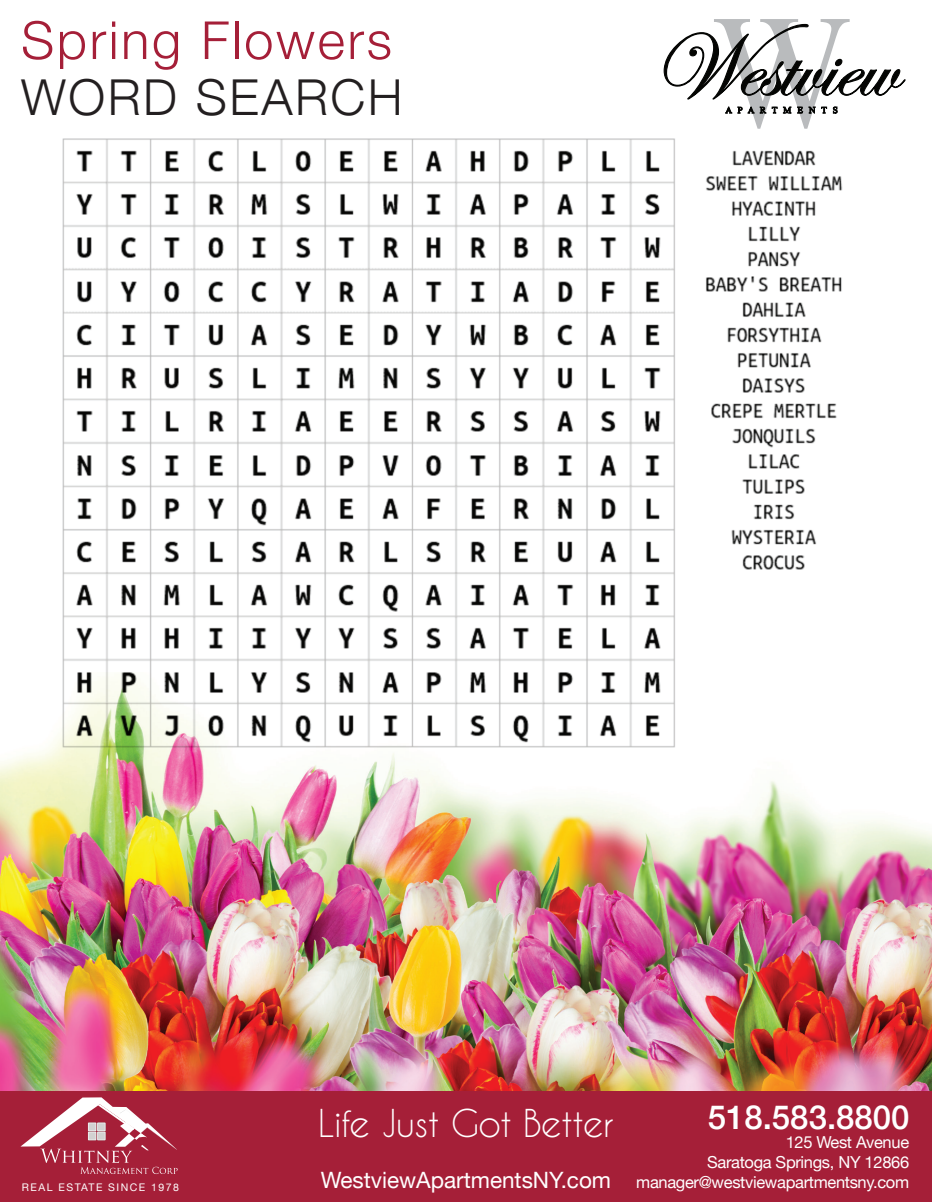
<style>
.page{position:relative;width:932px;height:1202px;background:#fff}
.page>*{position:absolute;margin:0;border:0;box-sizing:border-box;transform-origin:0 0}
.t1{font:300 52.5px "Helvetica Neue";letter-spacing:.05em;color:#a51f38}
.t2{font:300 49.5px "Helvetica Neue";letter-spacing:.05em;color:#231f20}
.t3{font:36px "Caviar Dreams";letter-spacing:-.02em;color:#fff}
.t4{font:500 33px "Helvetica Neue";color:#fff}
.t5{font:16.5px/19.8px "Helvetica Neue";letter-spacing:-.02em;color:#fff;text-align:right}
.t6{font:10.5px "Helvetica Neue";letter-spacing:.14em;color:#fff}
.s1{font-size:22.5px}
</style>
<div class="page">
<img style="left:0;top:735px;width:931px;height:356px">
<div style="left:0;top:1091px;width:932px;height:111px;background:#a51f38"></div>
<svg style="left:20px;top:1097px;width:158px;height:77px"></svg>
<div style="left:88px;top:1132px;width:8px;height:8px;border:1px solid #abaaa9"></div>
<div style="left:88px;top:1132px;width:8px;height:7px;border:1px solid #f3f4f4"></div>
<div style="left:89px;top:1132px;width:6px;height:7px;background:#d2d1d1"></div>
<div style="left:97px;top:1132px;width:8px;height:8px;border:1px solid #abaaa9"></div>
<div style="left:98px;top:1132px;width:7px;height:7px;background:#d2d1d1"></div>
<div style="left:97px;top:1122px;width:8px;height:8px;border:1px solid #abaaa9"></div>
<div style="left:98px;top:1123px;width:7px;height:7px;background:#d2d1d1"></div>
<div style="left:88px;top:1122px;width:8px;height:8px;border:1px solid #abaaa9"></div>
<div style="left:88px;top:1123px;width:8px;height:7px;border:1px solid #f3f4f4"></div>
<div style="left:89px;top:1123px;width:6px;height:7px;background:#d2d1d1"></div>
<svg style="left:663px;top:19px;width:243px;height:109px"></svg>
<img style="left:59px;top:128px;width:801px;height:622px">
<h1 class="t1" style="left:21px;top:-2px;width:372px">Spring Flowers</h1>
<h2 class="t2" style="left:21px;top:57px;width:383px">WORD SEARCH</h2>
<p class="t6" style="left:22px;top:1179px;width:158px">REAL ESTATE SINCE 1978</p>
<h3 class="t4" style="left:707px;top:1090px;width:203px">518.583.8800</h3>
<p class="t5" style="left:321px;top:1133px;width:590px">125 West Avenue<br>Saratoga Springs, NY 12866<br><span class="s1">WestviewApartmentsNY.com</span> manager@westviewapartmentsny.com</p>
<h3 class="t3" style="left:318px;top:1101px;width:297px">Life Just Got Better</h3>
</div>
